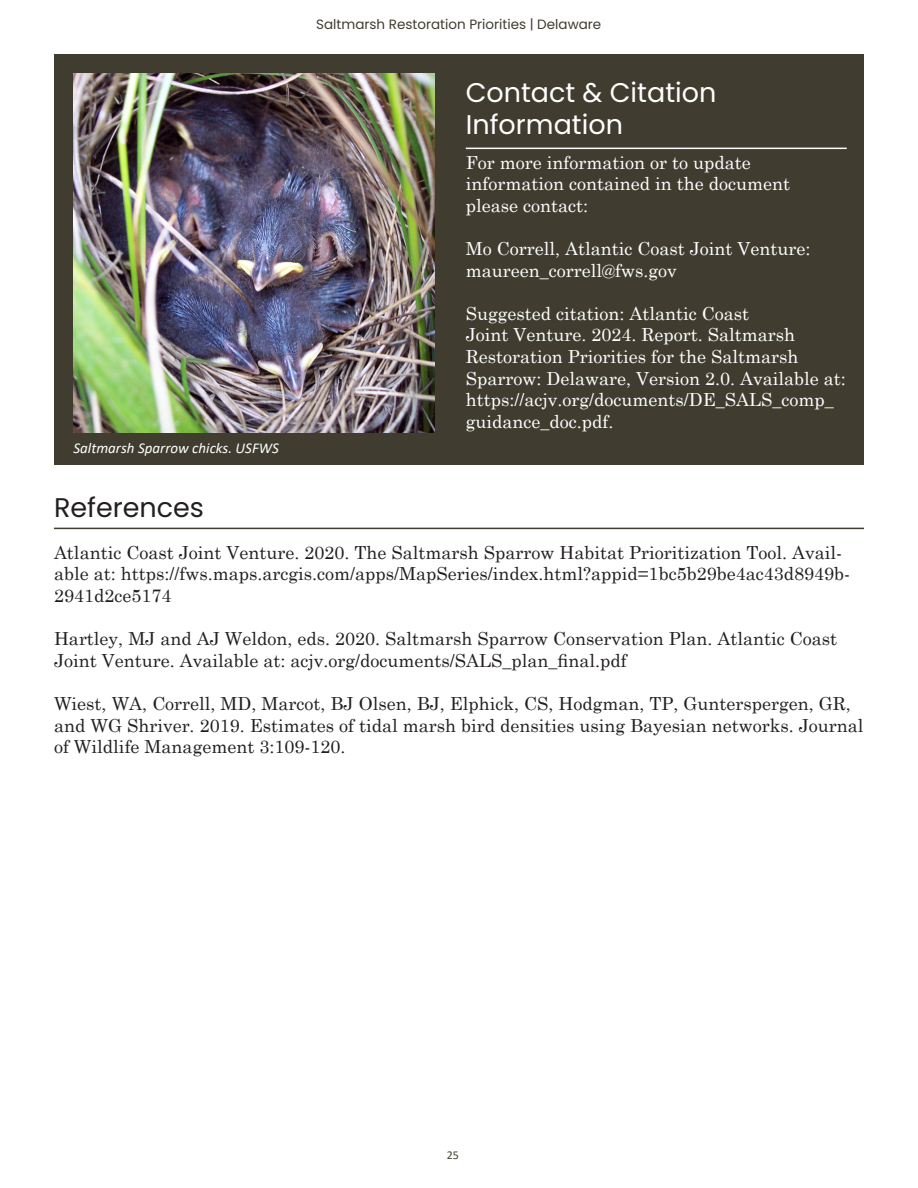
<style>
.page{position:relative;width:918px;height:1188px;background:#fff}
.page>*{position:absolute;margin:0;border:0;box-sizing:border-box;transform-origin:0 0}
.t1{font:27px "Poppins";color:#fff}
.t2{font:27px "Poppins";color:#231f20}
.t3{font:18px/21.6px "Century Schoolbook";color:#231f20}
.t4{font:18px/21.6px "Century Schoolbook";color:#fff}
.t5{font:italic 15px "Calibri";color:#fff}
.t6{font:13.5px "Poppins";color:#403d30}
.t7{font:12px "Calibri";color:#403d30}
</style>
<div class="page">
<div style="left:54px;top:54px;width:810px;height:410px;background:#403d30"></div>
<img style="left:73px;top:74px;width:361px;height:359px">
<hr style="left:54px;top:528px;width:810px;height:1px;background:#403d30">
<hr style="left:466px;top:148px;width:381px;height:1px;background:#fff">
<p class="t6" style="left:316px;top:17px;width:287px">Saltmarsh Restoration Priorities | Delaware</p>
<p class="t5" style="left:73px;top:438px;width:207px">Saltmarsh Sparrow chicks. USFWS</p>
<p class="t1" style="left:466px;top:77px;width:252px">Contact &amp; Citation</p>
<p class="t1" style="left:466px;top:109px;width:159px">Information</p>
<p class="t4" style="left:466px;top:150px;width:326px">For more information or to update information contained in the document please contact:</p>
<p class="t4" style="left:466px;top:236px;width:346px">Mo Correll, Atlantic Coast Joint Venture: maureen_correll@fws.gov</p>
<p class="t4" style="left:466px;top:301px;width:382px">Suggested citation: Atlantic Coast<br>Joint Venture. 2024. Report. Saltmarsh Restoration Priorities for the Saltmarsh Sparrow: Delaware, Version 2.0. Available at: https://acjv.org/documents/DE_SALS_comp_ guidance_doc.pdf.</p>
<p class="t2" style="left:54px;top:492px;width:152px">References</p>
<p class="t3" style="left:54px;top:540px;width:798px">Atlantic Coast Joint Venture. 2020. The Saltmarsh Sparrow Habitat Prioritization Tool. Avail&shy;able at: https://fws.maps.arcgis.com/apps/MapSeries/index.html?appid=1bc5b29be4ac43d8949b-<br>2941d2ce5174</p>
<p class="t3" style="left:54px;top:626px;width:785px">Hartley, MJ and AJ Weldon, eds. 2020. Saltmarsh Sparrow Conservation Plan. Atlantic Coast<br>Joint Venture. Available at: acjv.org/documents/SALS_plan_final.pdf</p>
<p class="t3" style="left:54px;top:691px;width:811px">Wiest, WA, Correll, MD, Marcot, BJ Olsen, BJ, Elphick, CS, Hodgman, TP, Gunterspergen, GR, and WG Shriver. 2019. Estimates of tidal marsh bird densities using Bayesian networks. Journal of Wildlife Management 3:109-120.</p>
<p class="t7" style="left:447px;top:1147px;width:14px">25</p>
</div>
